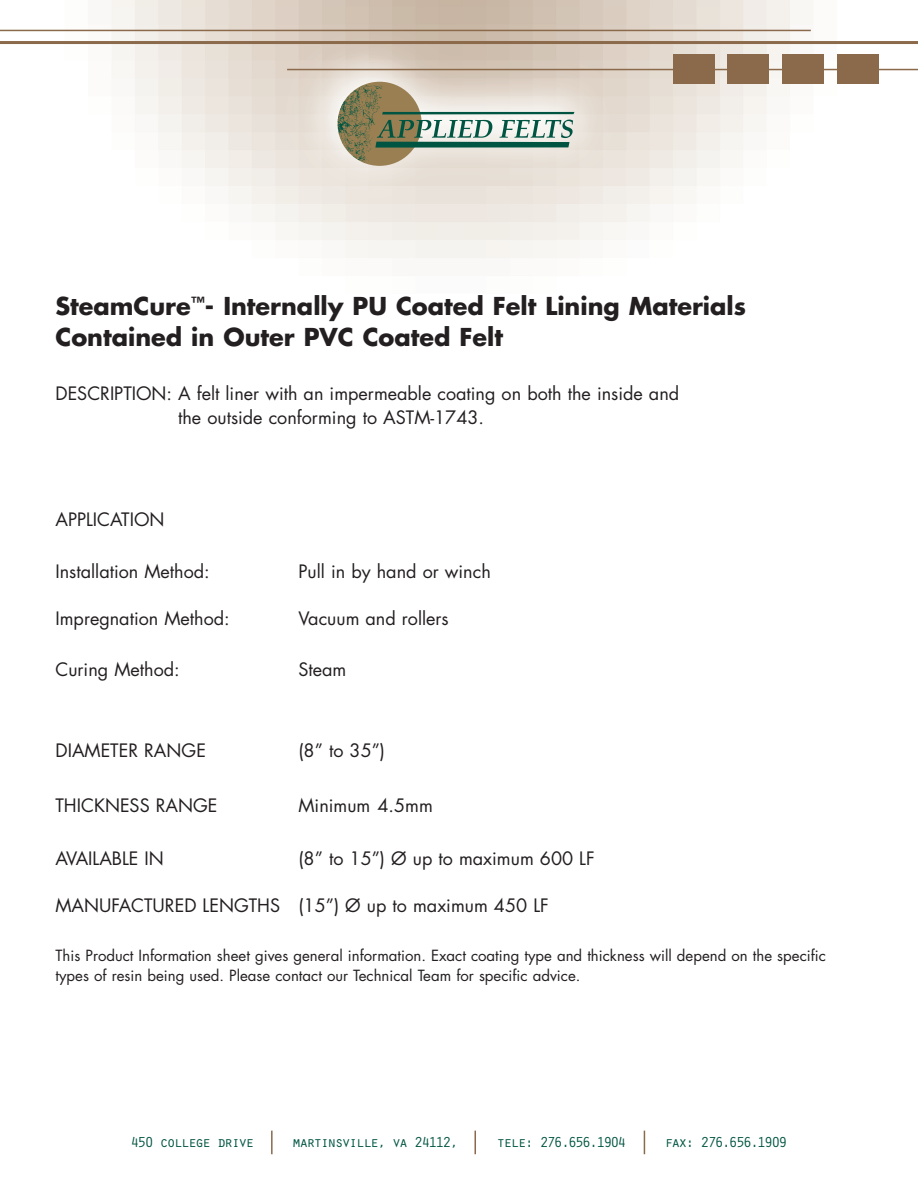
<style>
.page{position:relative;width:918px;height:1188px;background:#fff}
.page>*{position:absolute;margin:0;border:0;box-sizing:border-box;transform-origin:0 0}
.t1{font:700 24px/31.2px "Futura";color:#231f20}
.t2{font:18px/23.7px "Futura";color:#231f20}
.t3{font:15px/19.6px "Futura";color:#231f20}
.t4{font:15px "Orator";letter-spacing:-.13em;color:#005542}
</style>
<div class="page">
<img style="left:2px;top:0;width:916px;height:1155px">
<hr style="left:271px;top:1131px;width:2px;height:23px;background:#8b6a4b">
<svg style="left:475px;top:1131px;width:1px;height:23px"></svg>
<svg style="left:644px;top:1131px;width:1px;height:23px"></svg>
<svg style="left:306px;top:67px;width:279px;height:119px;background:#c6c5b7"></svg>
<hr style="left:0;top:30px;width:811px;height:1px;background:#8b6a4b">
<hr style="left:0;top:41px;width:918px;height:3px;background:#8b6a4b">
<hr style="left:287px;top:69px;width:631px;height:1px;background:#8b6a4b">
<div style="left:837px;top:55px;width:42px;height:29px;background:#8b6a4b"></div>
<div style="left:782px;top:55px;width:42px;height:29px;background:#8b6a4b"></div>
<div style="left:727px;top:55px;width:42px;height:29px;background:#8b6a4b"></div>
<div style="left:673px;top:55px;width:42px;height:29px;background:#8b6a4b"></div>
<h1 class="t1" style="left:55px;top:293px;width:692px">SteamCure<sup>™</sup>- Internally PU Coated Felt Lining Materials<br>Contained in Outer PVC Coated Felt</h1>
<p class="t2" style="left:178px;top:384px;width:503px;text-indent:-123px">DESCRIPTION: A felt liner with an impermeable coating on both the inside and the outside conforming to ASTM-1743.</p>
<p class="t2" style="left:55px;top:510px;width:111px">APPLICATION</p>
<p class="t2" style="left:55px;top:561px;width:156px">Installation Method:</p>
<p class="t2" style="left:299px;top:561px;width:194px">Pull in by hand or winch</p>
<p class="t2" style="left:55px;top:608px;width:176px">Impregnation Method:</p>
<p class="t2" style="left:299px;top:608px;width:152px">Vacuum and rollers</p>
<p class="t2" style="left:55px;top:659px;width:126px">Curing Method:</p>
<p class="t2" style="left:299px;top:659px;width:49px">Steam</p>
<p class="t2" style="left:55px;top:740px;width:152px">DIAMETER RANGE</p>
<p class="t2" style="left:298px;top:740px;width:88px">(8” to 35”)</p>
<p class="t2" style="left:55px;top:796px;width:164px">THICKNESS RANGE</p>
<p class="t2" style="left:299px;top:796px;width:136px">Minimum 4.5mm</p>
<p class="t2" style="left:55px;top:848px;width:110px">AVAILABLE IN</p>
<p class="t2" style="left:298px;top:848px;width:298px">(8” to 15”) Ø up to maximum 600 LF</p>
<p class="t2" style="left:55px;top:895px;width:495px">MANUFACTURED LENGTHS (15”) Ø up to maximum 450 LF</p>
<p class="t3" style="left:55px;top:947px;width:772px">This Product Information sheet gives general information. Exact coating type and thickness will depend on the specific types of resin being used. Please contact our Technical Team for specific advice.</p>
<p class="t4" style="left:131px;top:1133px;width:125px">450 college drive</p>
<p class="t4" style="left:292px;top:1133px;width:168px">martinsville, va 24112,</p>
<p class="t4" style="left:496px;top:1133px;width:132px">tele: 276.656.1904</p>
<p class="t4" style="left:664px;top:1133px;width:125px">fax: 276.656.1909</p>
</div>
